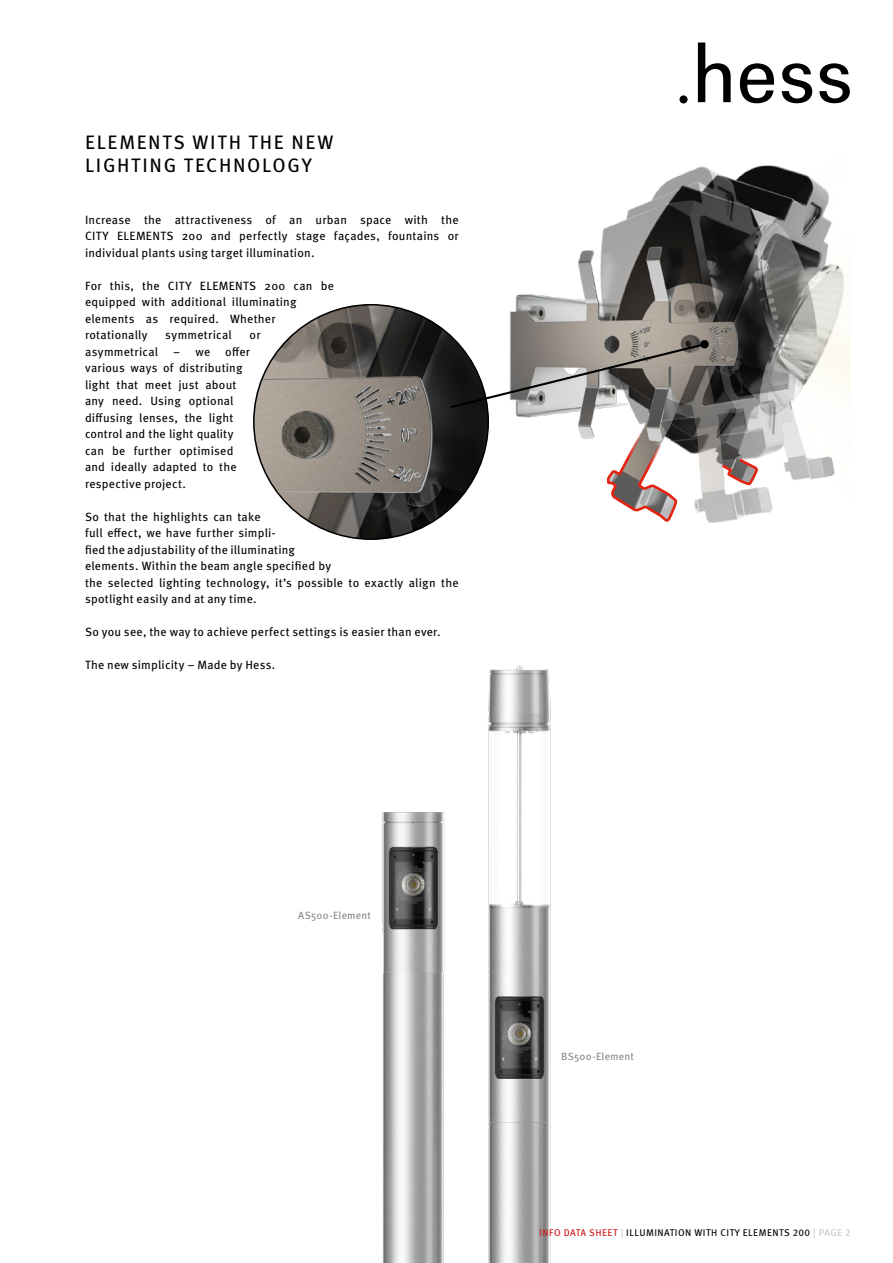
<style>
.page{position:relative;width:893px;height:1263px;background:#fff}
.page>*{position:absolute;margin:0;border:0;box-sizing:border-box;transform-origin:0 0}
.t1{font:19.5px/23.4px "Meta Pro";letter-spacing:.085em;color:#000}
.t2{font:12px/16.5px "Meta Pro";letter-spacing:.015em;color:#000}
.t3{font:10.5px "Meta Pro";letter-spacing:.02em;color:#878787}
.t4{font:9.75px "Meta Pro";letter-spacing:.05em;color:#000}
.s1{color:#cd171a}
.s2{color:#c6c6c6}
</style>
<div class="page">
<img style="left:254px;top:305px;width:234px;height:234px;border-radius:117px">
<svg style="left:740px;top:63px;width:34px;height:40px"></svg>
<svg style="left:782px;top:63px;width:30px;height:40px"></svg>
<svg style="left:819px;top:63px;width:31px;height:40px"></svg>
<svg style="left:698px;top:43px;width:33px;height:59px"></svg>
<div style="left:679px;top:95px;width:9px;height:8px;background:#000;border-radius:50%"></div>
<img style="left:509px;top:165px;width:341px;height:358px">
<img style="left:382px;top:812px;width:63px;height:451px">
<img style="left:488px;top:665px;width:63px;height:598px">
<svg style="left:448px;top:340px;width:261px;height:70px;background:#8d8a87"></svg>
<svg style="left:606px;top:422px;width:73px;height:101px"></svg>
<svg style="left:719px;top:457px;width:41px;height:30px"></svg>
<h1 class="t1" style="left:85px;top:130px;width:250px">ELEMENTS WITH THE NEW<br>LIGHTING TECHNOLOGY</h1>
<p class="t2" style="left:85px;top:211px;width:375px;text-align:justify">Increase the attractiveness of an urban space with the CITY ELEMENTS 200 and perfectly stage façades, fountains or individual plants using target illumination.</p>
<p class="t2" style="left:85px;top:277px;width:250px">For this, the CITY ELEMENTS 200 can be equipped with additional illuminating elements as required. Whether rotationally</p>
<p class="t2" style="left:165px;top:327px;width:68px">symmetrical</p>
<p class="t2" style="left:250px;top:327px;width:12px">or</p>
<p class="t2" style="left:85px;top:343px;width:75px">asymmetrical</p>
<p class="t2" style="left:173px;top:343px;width:39px">– we</p>
<p class="t2" style="left:85px;top:343px;width:166px;text-indent:140px">offer various ways of distributing light that meet just about any need. Using optional diffusing lenses, the light control and the light quality can be further optimised and ideally adapted to the respective project.</p>
<p class="t2" style="left:85px;top:508px;width:375px">So that the highlights can take<br>full effect, we have further simpli-<br>fied the adjustability of the illuminating<br>elements. Within the beam angle specified by<br>the selected lighting technology, it’s possible to exactly align the spotlight easily and at any time.</p>
<p class="t2" style="left:85px;top:624px;width:357px">So you see, the way to achieve perfect settings is easier than ever.</p>
<p class="t2" style="left:85px;top:657px;width:192px">The new simplicity – Made by Hess.</p>
<p class="t3" style="left:298px;top:909px;width:74px">AS500-Element</p>
<p class="t3" style="left:561px;top:1050px;width:74px">BS500-Element</p>
<p class="t4" style="left:539px;top:1227px;width:313px"><span class="s1">INFO DATA SHEET</span> <span class="s2">|</span> ILLUMINATION WITH CITY ELEMENTS 200 <span class="s2">| PAGE 2</span></p>
</div>
